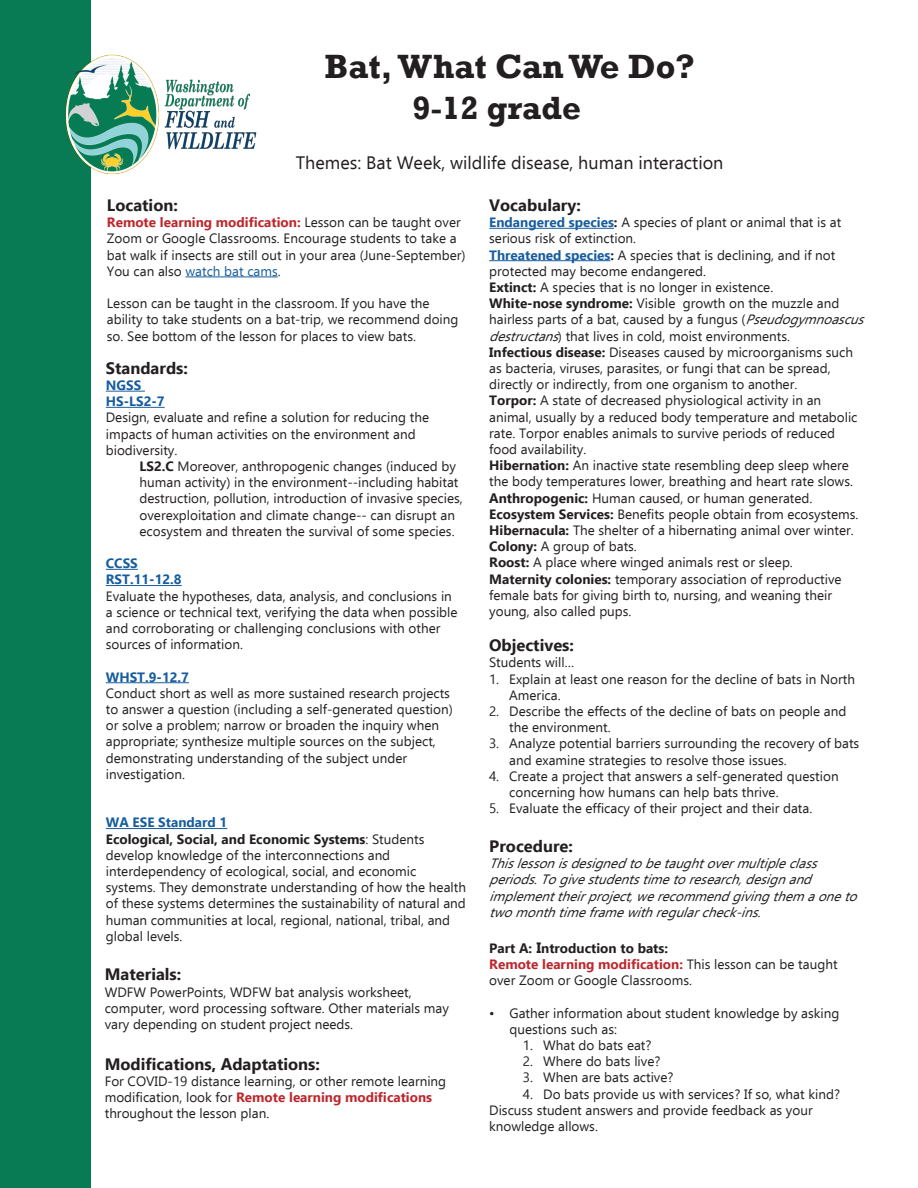
<style>
.page{position:relative;width:918px;height:1188px;background:#fff}
.page>*{position:absolute;margin:0;border:0;box-sizing:border-box;transform-origin:0 0}
.t1{font:700 34.5px "Rockwell";color:#231f20}
.t2{font:700 33px "Rockwell";color:#231f20}
.t3{font:18px "Ebrima";color:#231f20}
.t4{font:700 16.5px "Ebrima";color:#231f20}
.t5{font:13.5px/16.2px "Ebrima";color:#231f20}
.t6{font:italic 13.5px/16.2px "Ebrima";color:#231f20}
.t7{font:700 13.5px "Ebrima";color:#175d9e}
.t8{font:700 13.5px "Ebrima";color:#231f20}
.s1{font-weight:700;color:#bc272d}
.s2{color:#175d9e}
.s3{font-weight:700}
.s4{font-weight:700;color:#175d9e}
.s5{font-style:italic}
.s6{font-size:15px}
</style>
<div class="page">
<div style="left:0;top:0;width:91px;height:1188px;background:#097b54"></div>
<img style="left:65px;top:54px;width:192px;height:120px">
<hr style="left:186px;top:277px;width:92px;height:1px;background:#175d9e">
<hr style="left:489px;top:228px;width:125px;height:1px;background:#175d9e">
<hr style="left:489px;top:260px;width:122px;height:1px;background:#175d9e">
<hr style="left:106px;top:391px;width:39px;height:1px;background:#175d9e">
<hr style="left:106px;top:407px;width:59px;height:1px;background:#175d9e">
<hr style="left:106px;top:569px;width:32px;height:1px;background:#175d9e">
<hr style="left:106px;top:585px;width:76px;height:1px;background:#175d9e">
<hr style="left:106px;top:682px;width:83px;height:1px;background:#175d9e">
<hr style="left:106px;top:828px;width:121px;height:1px;background:#175d9e">
<p class="t1" style="left:325px;top:45px;width:372px">Bat, What Can We Do?</p>
<p class="t2" style="left:413px;top:88px;width:170px">9-12 grade</p>
<p class="t3" style="left:296px;top:149px;width:429px">Themes: Bat Week, wildlife disease, human interaction</p>
<p class="t4" style="left:107px;top:192px;width:72px">Location:</p>
<p class="t5" style="left:107px;top:214px;width:360px"><span class="s1">Remote learning modification:</span> Lesson can be taught over Zoom or Google Classrooms. Encourage students to take a bat walk if insects are still out in your area (June-September)<br>You can also <span class="s2">watch bat cams</span>.</p>
<p class="t5" style="left:107px;top:295px;width:353px">Lesson can be taught in the classroom. If you have the ability to take students on a bat-trip, we recommend doing so. See bottom of the lesson for places to view bats.</p>
<p class="t4" style="left:106px;top:355px;width:84px">Standards:</p>
<p class="t7" style="left:106px;top:375px;width:37px">NGSS</p>
<p class="t7" style="left:106px;top:391px;width:60px">HS-LS2-7</p>
<p class="t5" style="left:106px;top:409px;width:325px">Design, evaluate and refine a solution for reducing the impacts of human activities on the environment and biodiversity.</p>
<p class="t5" style="left:140px;top:458px;width:325px"><span class="s3">LS2.C</span> Moreover, anthropogenic changes (induced by human activity) in the environment--including habitat destruction, pollution, introduction of invasive species, overexploitation and climate change-- can disrupt an ecosystem and threaten the survival of some species.</p>
<p class="t7" style="left:106px;top:553px;width:33px">CCSS</p>
<p class="t7" style="left:106px;top:569px;width:77px">RST.11-12.8</p>
<p class="t5" style="left:106px;top:587px;width:353px">Evaluate the hypotheses, data, analysis, and conclusions in a science or technical text, verifying the data when possible and corroborating or challenging conclusions with other sources of information.</p>
<p class="t7" style="left:106px;top:666px;width:85px">WHST.9-12.7</p>
<p class="t5" style="left:106px;top:684px;width:348px">Conduct short as well as more sustained research projects to answer a question (including a self-generated question) or solve a problem; narrow or broaden the inquiry when appropriate; synthesize multiple sources on the subject, demonstrating understanding of the subject under investigation.</p>
<p class="t7" style="left:106px;top:812px;width:123px">WA ESE Standard 1</p>
<p class="t5" style="left:106px;top:830px;width:362px"><span class="s3">Ecological, Social, and Economic Systems</span>: Students develop knowledge of the interconnections and interdependency of ecological, social, and economic systems. They demonstrate understanding of how the health of these systems determines the sustainability of natural and human communities at local, regional, national, tribal, and global levels.</p>
<p class="t4" style="left:105px;top:961px;width:78px">Materials:</p>
<p class="t5" style="left:105px;top:983px;width:346px">WDFW PowerPoints, WDFW bat analysis worksheet, computer, word processing software. Other materials may vary depending on student project needs.</p>
<p class="t4" style="left:105px;top:1051px;width:217px">Modifications, Adaptations:</p>
<p class="t5" style="left:105px;top:1073px;width:343px">For COVID-19 distance learning, or other remote learning modification, look for <span class="s1">Remote learning modifications </span>throughout the lesson plan.</p>
<p class="t4" style="left:489px;top:192px;width:93px">Vocabulary:</p>
<p class="t5" style="left:489px;top:214px;width:354px"><span class="s4">Endangered species</span><span class="s3">:</span> A species of plant or animal that is at serious risk of extinction.</p>
<p class="t5" style="left:489px;top:246px;width:348px"><span class="s4">Threatened species</span><span class="s3">:</span> A species that is declining, and if not protected may become endangered.</p>
<p class="t5" style="left:489px;top:279px;width:286px"><span class="s3">Extinct:</span> A species that is no longer in existence.</p>
<p class="t5" style="left:489px;top:295px;width:383px"><span class="s3">White-nose syndrome:</span> Visible growth on the muzzle and hairless parts of a bat, caused by a fungus (<span class="s5">Pseudogymnoascus destructans</span>) that lives in cold, moist environments.</p>
<p class="t5" style="left:489px;top:343px;width:365px"><span class="s3">Infectious disease:</span> Diseases caused by microorganisms such as bacteria, viruses, parasites, or fungi that can be spread, directly or indirectly, from one organism to another.</p>
<p class="t5" style="left:489px;top:392px;width:370px"><span class="s3">Torpor:</span> A state of decreased physiological activity in an animal, usually by a reduced body temperature and metabolic rate. Torpor enables animals to survive periods of reduced food availability.</p>
<p class="t5" style="left:489px;top:457px;width:365px"><span class="s3">Hibernation:</span> An inactive state resembling deep sleep where the body temperatures lower, breathing and heart rate slows.</p>
<p class="t5" style="left:489px;top:489px;width:325px"><span class="s3">Anthropogenic:</span> Human caused, or human generated.</p>
<p class="t5" style="left:489px;top:505px;width:371px"><span class="s3">Ecosystem Services:</span> Benefits people obtain from ecosystems.</p>
<p class="t5" style="left:489px;top:522px;width:366px"><span class="s3">Hibernacula:</span> The shelter of a hibernating animal over winter.</p>
<p class="t5" style="left:489px;top:538px;width:149px"><span class="s3">Colony:</span> A group of bats.</p>
<p class="t5" style="left:489px;top:554px;width:305px"><span class="s3">Roost:</span> A place where winged animals rest or sleep.</p>
<p class="t5" style="left:489px;top:570px;width:354px"><span class="s3">Maternity colonies:</span> temporary association of reproductive female bats for giving birth to, nursing, and weaning their young, also called pups.</p>
<p class="t4" style="left:489px;top:632px;width:86px">Objectives:</p>
<p class="t5" style="left:489px;top:654px;width:87px">Students will…</p>
<p class="t5" style="left:509px;top:670px;width:347px;text-indent:-20px">1. Explain at least one reason for the decline of bats in North<br>America.</p>
<p class="t5" style="left:509px;top:703px;width:339px;text-indent:-20px">2. Describe the effects of the decline of bats on people and the environment.</p>
<p class="t5" style="left:509px;top:735px;width:352px;text-indent:-20px">3. Analyze potential barriers surrounding the recovery of bats and examine strategies to resolve those issues.</p>
<p class="t5" style="left:509px;top:767px;width:331px;text-indent:-20px">4. Create a project that answers a self-generated question concerning how humans can help bats thrive.</p>
<p class="t5" style="left:489px;top:800px;width:325px">5. Evaluate the efficacy of their project and their data.</p>
<p class="t4" style="left:489px;top:833px;width:85px">Procedure:</p>
<p class="t6" style="left:489px;top:855px;width:376px">Thislessonisdesignedtobetaughtovermultipleclass periods.Togivestudentstimetoresearch,designand implementtheirproject,werecommendgivingthemaoneto twomonthtimeframewithregularcheck-ins.</p>
<p class="t8" style="left:489px;top:937px;width:180px">Part A: <span class="s6">I</span>ntroduction to bats:</p>
<p class="t5" style="left:489px;top:956px;width:350px"><span class="s1">Remote learning modification:</span> This lesson can be taught over Zoom or Google Classrooms.</p>
<p class="t5" style="left:509px;top:1004px;width:331px;text-indent:-20px">• Gather information about student knowledge by asking questions such as:</p>
<p class="t5" style="left:523px;top:1037px;width:130px">1. What do bats eat?</p>
<p class="t5" style="left:523px;top:1053px;width:139px">2. Where do bats live?</p>
<p class="t5" style="left:523px;top:1069px;width:152px">3. When are bats active?</p>
<p class="t5" style="left:523px;top:1085px;width:319px">4. Do bats provide us with services? If so, what kind?</p>
<p class="t5" style="left:489px;top:1102px;width:325px">Discuss student answers and provide feedback as your knowledge allows.</p>
</div>
